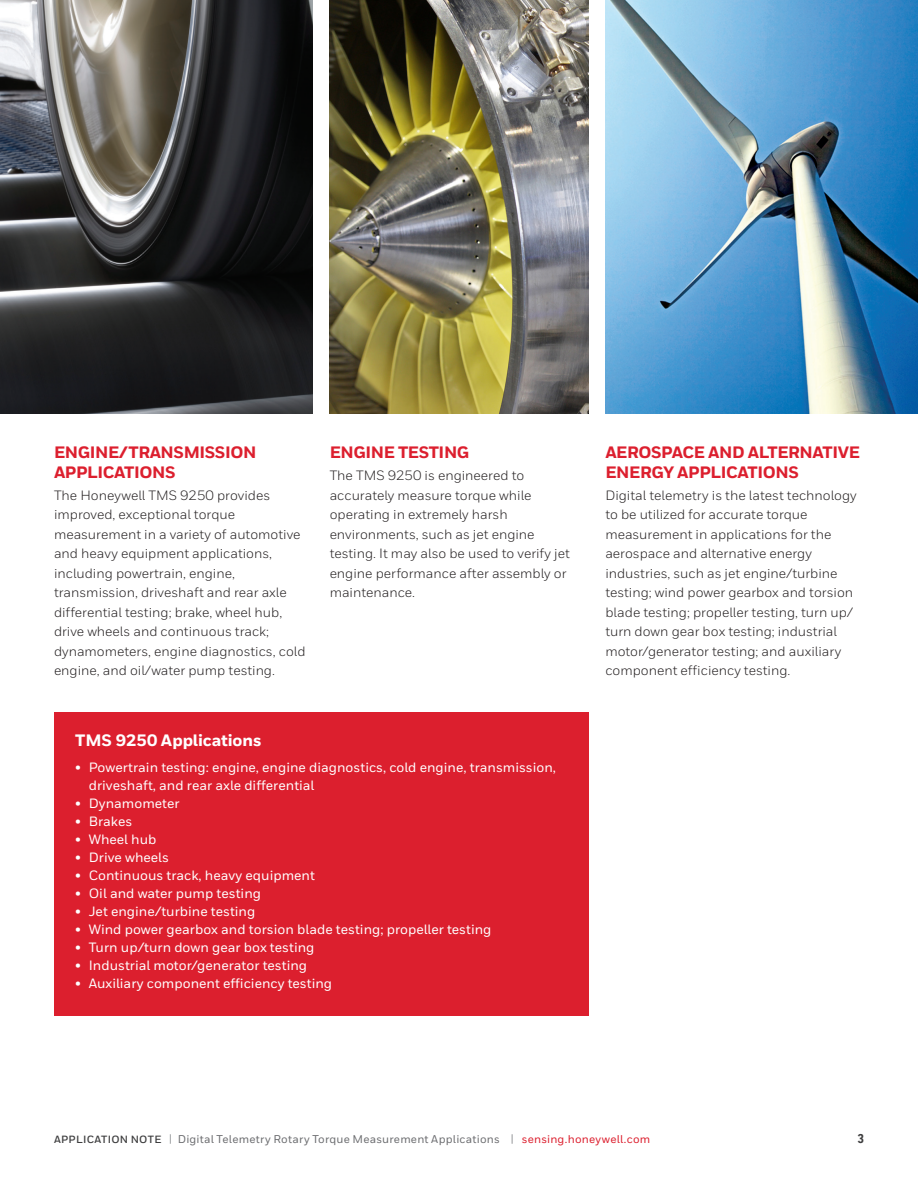
<style>
.page{position:relative;width:918px;height:1188px;background:#fff}
.page>*{position:absolute;margin:0;border:0;box-sizing:border-box;transform-origin:0 0}
.t1{font:800 16.5px/19.5px "Honeywell Sans";letter-spacing:-.025em;color:#dc1f2e}
.Sidebar__Heading{font:800 16.5px "Honeywell Sans";letter-spacing:-.005em;color:#fff}
.PS_Body_Copy{font:13.5px/19.5px "Honeywell Sans";color:#231f20}
.t2{font:500 13.5px/18px "Honeywell Sans";color:#fff}
.t3{font:800 12.75px "Honeywell Cond";color:#3e3e3f}
.t4{font:500 11.25px "Honeywell Sans";letter-spacing:.015em;color:#6c6d70}
.s1{font-weight:700;font-size:10.5px;color:#3e3e3f}
.s2{font-size:11.4px;color:#939598}
.s3{color:#dc1f2e}
</style>
<div class="page">
<div style="left:54px;top:712px;width:534px;height:304px;background:#dc1f2e"></div>
<img style="left:605px;top:0;width:313px;height:414px">
<img style="left:0;top:0;width:313px;height:414px">
<img style="left:330px;top:0;width:258px;height:414px">
<p class="t1" style="left:54px;top:443px;width:204px">ENGINE/TRANSMISSION<br>APPLICATIONS</p>
<p class="PS_Body_Copy" style="left:54px;top:486px;width:253px">The Honeywell TMS 9250 provides improved, exceptional torque measurement in a variety of automotive and heavy equipment applications, including powertrain, engine, transmission, driveshaft and rear axle differential testing; brake, wheel hub, drive wheels and continuous track; dynamometers, engine diagnostics, cold engine, and oil/water pump testing.</p>
<p class="t1" style="left:330px;top:443px;width:141px">ENGINE TESTING</p>
<p class="PS_Body_Copy" style="left:330px;top:466px;width:242px">The TMS 9250 is engineered to accurately measure torque while operating in extremely harsh environments, such as jet engine testing. It may also be used to verify jet engine performance after assembly or maintenance.</p>
<p class="Sidebar__Heading" style="left:75px;top:730px;width:188px">TMS 9250 Applications</p>
<p class="t2" style="left:89px;top:758px;width:469px;text-indent:-14px">• Powertrain testing: engine, engine diagnostics, cold engine, transmission, driveshaft, and rear axle differential</p>
<p class="t2" style="left:75px;top:794px;width:106px">• Dynamometer</p>
<p class="t2" style="left:75px;top:812px;width:59px">• Brakes</p>
<p class="t2" style="left:75px;top:830px;width:83px">• Wheel hub</p>
<p class="t2" style="left:75px;top:848px;width:95px">• Drive wheels</p>
<p class="t2" style="left:75px;top:866px;width:241px">• Continuous track, heavy equipment</p>
<p class="t2" style="left:75px;top:884px;width:187px">• Oil and water pump testing</p>
<p class="t2" style="left:75px;top:902px;width:182px">• Jet engine/turbine testing</p>
<p class="t2" style="left:75px;top:920px;width:418px">• Wind power gearbox and torsion blade testing; propeller testing</p>
<p class="t2" style="left:75px;top:938px;width:241px">• Turn up/turn down gear box testing</p>
<p class="t2" style="left:75px;top:956px;width:233px">• Industrial motor/generator testing</p>
<p class="t2" style="left:75px;top:974px;width:258px">• Auxiliary component efficiency testing</p>
<p class="t1" style="left:605px;top:443px;width:256px">AEROSPACE AND ALTERNATIVE<br>ENERGY APPLICATIONS</p>
<p class="PS_Body_Copy" style="left:605px;top:486px;width:253px">Digital telemetry is the latest technology to be utilized for accurate torque measurement in applications for the aerospace and alternative energy industries, such as jet engine/turbine testing; wind power gearbox and torsion blade testing; propeller testing, turn up/ turn down gear box testing; industrial motor/generator testing; and auxiliary component efficiency testing.</p>
<p class="t4" style="left:54px;top:1133px;width:598px"><span class="s1">APPLICATION NOTE</span> <span class="s2">|</span> Digital Telemetry Rotary Torque Measurement Applications <span class="s2">|</span> <span class="s3">sensing.honeywell.com</span></p>
<p class="t3" style="left:858px;top:1131px;width:8px">3</p>
</div>
